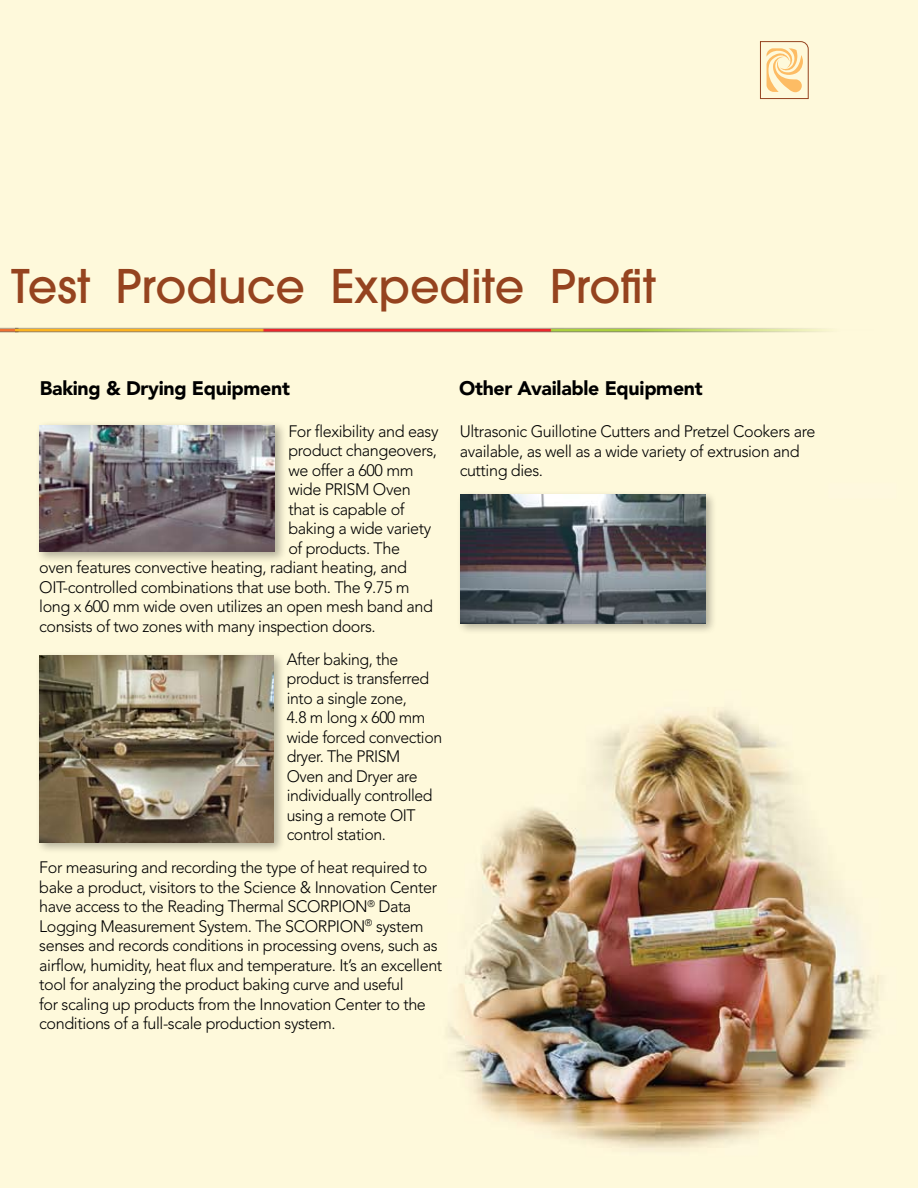
<style>
.page{position:relative;width:918px;height:1188px;background:#fff}
.page>*{position:absolute;margin:0;border:0;box-sizing:border-box;transform-origin:0 0}
.t1{font:500 46.05px "Avant Garde";color:#95431f}
.t2{font:900 19.5px "Avenir";letter-spacing:-.015em;color:#000}
.t3{font:300 16.5px/19.5px "Avenir";letter-spacing:-.025em;color:#000}
.t4{font:300 16.5px/19.5px "Avenir";letter-spacing:-.025em;color:#000;scale:.96 1}
</style>
<div class="page">
<img style="left:0;top:0;width:918px;height:1188px">
<img style="left:0;top:311px;width:15px;height:49px">
<img style="left:15px;top:311px;width:859px;height:49px">
<svg style="left:760px;top:41px;width:49px;height:58px;background:#f6dcaf"></svg>
<div style="left:456px;top:490px;width:262px;height:145px;background:#000;opacity:.3"></div>
<img style="left:460px;top:495px;width:246px;height:128px">
<div style="left:35px;top:651px;width:250px;height:203px;background:#000;opacity:.3"></div>
<img style="left:39px;top:656px;width:234px;height:186px">
<div style="left:35px;top:421px;width:252px;height:143px;background:#000;opacity:.3"></div>
<img style="left:39px;top:425px;width:236px;height:127px">
<h1 class="t1" style="left:11px;top:258px;width:646px">Test Produce Expedite Profit</h1>
<p class="t2" style="left:40px;top:377px;width:252px">Baking &amp; Drying Equipment</p>
<p class="t2" style="left:459px;top:377px;width:245px">Other Available Equipment</p>
<p class="t3" style="left:288px;top:421px;width:152px">For flexibility and easy</p>
<p class="t3" style="left:288px;top:441px;width:150px">product changeovers,</p>
<p class="t3" style="left:288px;top:460px;width:127px">we offer a 600 mm</p>
<p class="t3" style="left:288px;top:480px;width:124px">wide PRISM Oven</p>
<p class="t3" style="left:288px;top:499px;width:118px">that is capable of</p>
<p class="t3" style="left:288px;top:519px;width:144px">baking a wide variety</p>
<p class="t3" style="left:288px;top:538px;width:113px">of products. The</p>
<p class="t3" style="left:39px;top:558px;width:369px">oven features convective heating, radiant heating, and</p>
<p class="t3" style="left:39px;top:577px;width:372px">OIT-controlled combinations that use both. The 9.75 m</p>
<p class="t3" style="left:39px;top:597px;width:395px">long x 600 mm wide oven utilizes an open mesh band and</p>
<p class="t3" style="left:39px;top:616px;width:338px">consists of two zones with many inspection doors.</p>
<p class="t4" style="left:287px;top:649px;width:163px">After baking, the product is transferred into a single zone,<br>4.8 m long x 600 mm wide forced convection dryer. The PRISM<br>Oven and Dryer are individually controlled using a remote OIT control station.</p>
<p class="t3" style="left:39px;top:858px;width:405px">For measuring and recording the type of heat required to bake a product, visitors to the Science &amp; Innovation Center have access to the Reading Thermal SCORPION<sup>®</sup> Data Logging Measurement System. The SCORPION<sup>®</sup> system senses and records conditions in processing ovens, such as airflow, humidity, heat flux and temperature. It’s an excellent tool for analyzing the product baking curve and useful<br>for scaling up products from the Innovation Center to the conditions of a full-scale production system.</p>
<p class="t3" style="left:460px;top:422px;width:357px">Ultrasonic Guillotine Cutters and Pretzel Cookers are available, as well as a wide variety of extrusion and cutting dies.</p>
</div>
